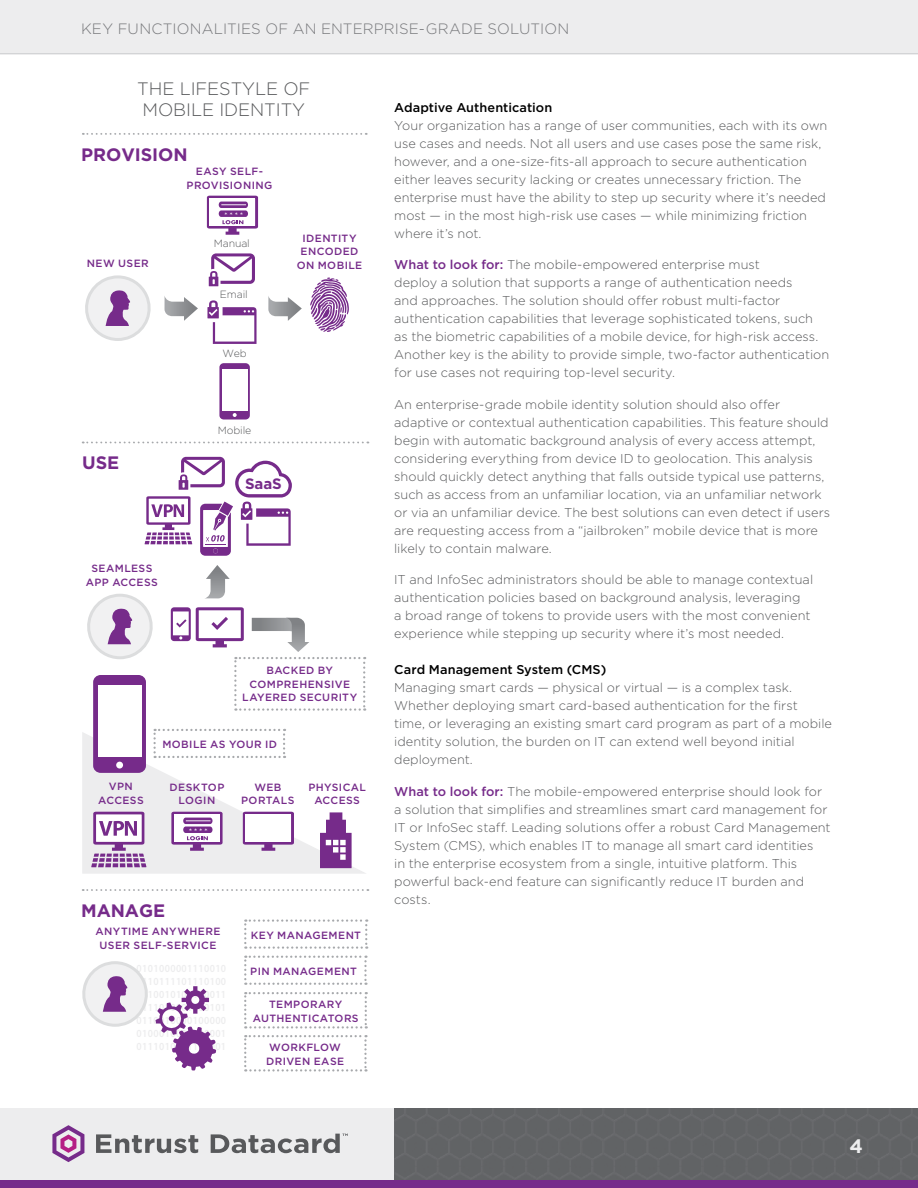
<style>
.page{position:relative;width:918px;height:1188px;background:#fff}
.page>*{position:absolute;margin:0;border:0;box-sizing:border-box;transform-origin:0 0}
.t1{font:700 19.5px "Gotham";color:#ededee}
.t2{font:300 18px/21.6px "Gotham";letter-spacing:-.005em;color:#58595b}
.t3{font:700 18px "Gotham";letter-spacing:-.005em;color:#762b8a}
.t4{font:300 15px "Gotham";letter-spacing:.01em;color:#77787b}
.t5{font:700 15px "Gotham";color:#762b8a}
.t6{font:300 12.75px/18px "Gotham";color:#58595b}
.t7{font:500 12.75px "Gotham";letter-spacing:.005em;color:#000}
.t8{font:500 10.5px/13.5px "Gotham";letter-spacing:.04em;color:#762b8a;text-align:center}
.t9{font:300 10.5px "Gotham";letter-spacing:-.01em;color:#58595b}
.s1{font-weight:500;color:#762b8a}
</style>
<div class="page">
<div style="left:0;top:0;width:918px;height:54px;background:#ededee"></div>
<svg style="left:0;top:1108px;width:918px;height:80px;background:#969799"></svg>
<div style="left:0;top:1180px;width:918px;height:8px;background:#762b8a"></div>
<svg style="left:96px;top:1134px;width:102px;height:19px;background:#a8a9aa"></svg>
<svg style="left:211px;top:1134px;width:137px;height:19px;background:#acadae"></svg>
<svg style="left:52px;top:1125px;width:32px;height:37px"></svg>
<svg style="left:244px;top:919px;width:123px;height:30px"></svg>
<svg style="left:244px;top:956px;width:123px;height:29px"></svg>
<svg style="left:244px;top:992px;width:123px;height:37px"></svg>
<div style="left:93px;top:675px;width:53px;height:98px;background:#762b8a;border-radius:7px"></div>
<div style="left:98px;top:685px;width:43px;height:72px;background:#fff"></div>
<svg style="left:209px;top:253px;width:46px;height:33px"></svg>
<svg style="left:83px;top:133px;width:284px;height:2px"></svg>
<svg style="left:83px;top:442px;width:285px;height:1px"></svg>
<svg style="left:83px;top:889px;width:285px;height:2px"></svg>
<svg style="left:268px;top:296px;width:34px;height:25px"></svg>
<svg style="left:310px;top:277px;width:39px;height:55px"></svg>
<svg style="left:155px;top:986px;width:61px;height:85px"></svg>
<svg style="left:82px;top:961px;width:66px;height:66px"></svg>
<svg style="left:87px;top:594px;width:66px;height:65px"></svg>
<svg style="left:207px;top:196px;width:51px;height:39px"></svg>
<svg style="left:244px;top:1035px;width:123px;height:37px"></svg>
<svg style="left:145px;top:457px;width:147px;height:99px"></svg>
<svg style="left:206px;top:565px;width:24px;height:33px"></svg>
<svg style="left:82px;top:729px;width:284px;height:145px"></svg>
<svg style="left:171px;top:607px;width:194px;height:104px"></svg>
<svg style="left:85px;top:275px;width:66px;height:66px"></svg>
<svg style="left:165px;top:297px;width:92px;height:47px"></svg>
<div style="left:219px;top:363px;width:31px;height:57px;background:#762b8a;border-radius:4px"></div>
<div style="left:222px;top:369px;width:25px;height:41px;background:#fff"></div>
<svg style="left:233px;top:413px;width:4px;height:4px"></svg>
<p class="t4" style="left:81px;top:21px;width:93px">Key Fun ctiona</p>
<p class="t4" style="left:214px;top:21px;width:18px">lities</p>
<p class="t4" style="left:265px;top:21px;width:77px">Of An Enterprise</p>
<p class="t4" style="left:419px;top:21px;width:31px">-Grade</p>
<p class="t4" style="left:488px;top:21px;width:54px">So lution</p>
<h2 class="t2" style="left:137px;top:77px;width:175px">THE LIFESTYLE OF<br>MOBILE IDENTITY</h2>
<h2 class="t3" style="left:81px;top:144px;width:108px">PROVISION</h2>
<p class="t8" style="left:87px;top:257px;width:63px">NEW USER</p>
<h2 class="t3" style="left:82px;top:452px;width:39px">USE</h2>
<p class="t8" style="left:86px;top:561px;width:74px">SEAMLESS<br>APP ACCESS</p>
<p class="t8" style="left:187px;top:164px;width:87px">EASY SELF-<br>PROVISIONING</p>
<p class="t9" style="left:214px;top:237px;width:38px">Manual</p>
<p class="t9" style="left:220px;top:288px;width:29px">Email</p>
<p class="t9" style="left:222px;top:348px;width:26px">Web</p>
<p class="t8" style="left:297px;top:231px;width:67px">IDENTITY<br>ENCODED<br>ON MOBILE</p>
<p class="t9" style="left:218px;top:424px;width:35px">Mobile</p>
<p class="t5" style="left:245px;top:475px;width:38px">SaaS</p>
<p class="t8" style="left:242px;top:664px;width:117px">BACKED BY<br>COMPREHENSIVE<br>LAYERED SECURITY</p>
<p class="t8" style="left:162px;top:737px;width:116px">MOBILE AS YOUR ID</p>
<p class="t8" style="left:98px;top:779px;width:47px">VPN<br>ACCESS</p>
<p class="t8" style="left:170px;top:780px;width:56px">DESKTOP<br>LOGIN</p>
<p class="t8" style="left:241px;top:780px;width:55px">WEB<br>PORTALS</p>
<p class="t8" style="left:308px;top:780px;width:59px">PHYSICAL<br>ACCESS</p>
<h2 class="t3" style="left:81px;top:900px;width:86px">MANAGE</h2>
<p class="t8" style="left:96px;top:925px;width:127px">ANYTIME ANYWHERE<br>USER SELF-SERVICE</p>
<p class="t8" style="left:251px;top:928px;width:112px">KEY MANAGEMENT</p>
<p class="t8" style="left:250px;top:964px;width:108px">PIN MANAGEMENT</p>
<p class="t8" style="left:253px;top:998px;width:107px">TEMPORARY<br>AUTHENTICATORS</p>
<p class="t8" style="left:266px;top:1041px;width:80px">WORKFLOW<br>DRIVEN EASE</p>
<p class="t7" style="left:394px;top:100px;width:160px">Adaptive Authentication</p>
<p class="t6" style="left:394px;top:116px;width:435px">Your organization has a range of user communities, each with its own use cases and needs. Not all users and use cases pose the same risk, however, and a one-size-fits-all approach to secure authentication either leaves security lacking or creates unnecessary friction. The enterprise must have the ability to step up security where it’s needed most — in the most high-risk use cases — while minimizing friction where it’s not.</p>
<p class="t6" style="left:394px;top:256px;width:437px"><span class="s1">What to look for:</span> The mobile-empowered enterprise must<br>deploy a solution that supports a range of authentication needs<br>and approaches. The solution should offer robust multi-factor authentication capabilities that leverage sophisticated tokens, such as the biometric capabilities of a mobile device, for high-risk access.<br>Another key is the ability to provide simple, two-factor authentication for use cases not requiring top-level security.</p>
<p class="t6" style="left:394px;top:395px;width:438px">An enterprise-grade mobile identity solution should also offer adaptive or contextual authentication capabilities. This feature should begin with automatic background analysis of every access attempt, considering everything from device ID to geolocation. This analysis should quickly detect anything that falls outside typical use patterns, such as access from an unfamiliar location, via an unfamiliar network or via an unfamiliar device. The best solutions can even detect if users are requesting access from a “jailbroken” mobile device that is more likely to contain malware.</p>
<p class="t6" style="left:394px;top:571px;width:420px">IT and InfoSec administrators should be able to manage contextual authentication policies based on background analysis, leveraging<br>a broad range of tokens to provide users with the most convenient experience while stepping up security where it’s most needed.</p>
<p class="t7" style="left:394px;top:663px;width:214px">Card Management System (CMS)</p>
<p class="t6" style="left:394px;top:679px;width:439px">Managing smart cards — physical or virtual — is a complex task.<br>Whether deploying smart card-based authentication for the first<br>time, or leveraging an existing smart card program as part of a mobile identity solution, the burden on IT can extend well beyond initial deployment.</p>
<p class="t6" style="left:394px;top:782px;width:438px"><span class="s1">What to look for:</span> The mobile-empowered enterprise should look for a solution that simplifies and streamlines smart card management for IT or InfoSec staff. Leading solutions offer a robust Card Management System (CMS), which enables IT to manage all smart card identities<br>in the enterprise ecosystem from a single, intuitive platform. This powerful back-end feature can significantly reduce IT burden and costs.</p>
<h1 class="t1" style="left:849px;top:1135px;width:15px">4</h1>
</div>
